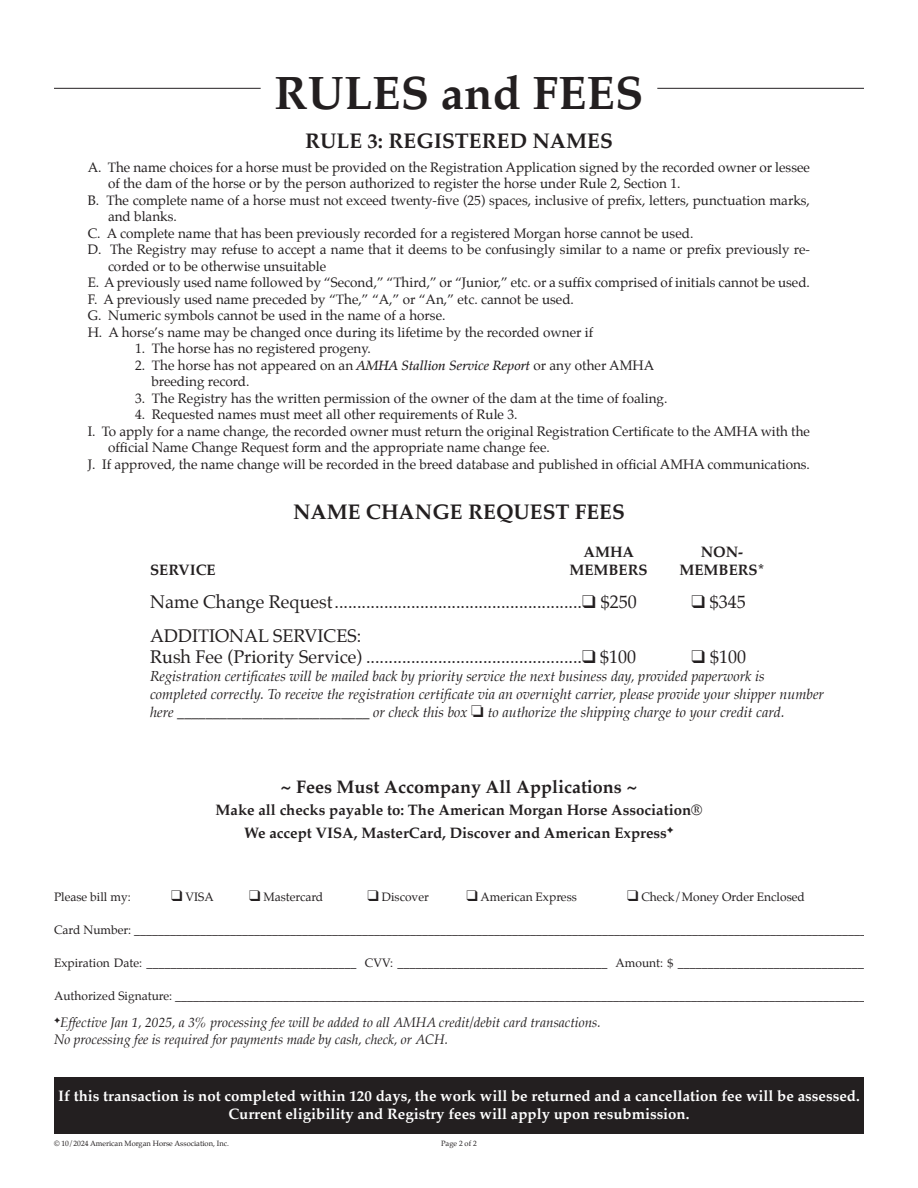
<style>
.page{position:relative;width:918px;height:1188px;background:#fff}
.page>*{position:absolute;margin:0;border:0;box-sizing:border-box;transform-origin:0 0}
.t1{font:700 46.5px "Palatino";color:#231f20}
.t2{font:700 21px "Palatino";color:#231f20}
.t3{font:18px/21.6px "Palatino";color:#231f20}
.t4{font:700 18px "Palatino";color:#231f20}
.t5{font:700 15px/18px "Palatino";color:#fff;text-align:center}
.t6{font:700 15px/22.5px "Palatino";color:#231f20;text-align:center}
.t7{font:italic 14.25px/18px "Palatino";color:#231f20}
.t8{font:13.5px/16.5px "Palatino";color:#231f20}
.t9{font:italic 13.5px/16.2px "Palatino";color:#231f20}
.t10{font:12px "Palatino";color:#231f20}
.t11{font:7.5px "Palatino";color:#231f20}
.s1{font-weight:500;font-style:italic}
</style>
<div class="page">
<div style="left:54px;top:1078px;width:810px;height:56px;background:#231f20"></div>
<hr style="left:657px;top:88px;width:207px;height:1px;background:#231f20">
<hr style="left:54px;top:88px;width:207px;height:1px;background:#231f20">
<h1 class="t1" style="left:274px;top:54px;width:371px">RULES and FEES</h1>
<h2 class="t2" style="left:305px;top:123px;width:309px">RULE 3: REGISTERED NAMES</h2>
<p class="t8" style="left:88px;top:159px;width:724px">A. The name choices for a horse must be provided on the Registration Application signed by the recorded owner or lessee</p>
<p class="t8" style="left:108px;top:176px;width:574px">of the dam of the horse or by the person authorized to register the horse under Rule 2, Section 1.</p>
<p class="t8" style="left:88px;top:192px;width:724px">B. The complete name of a horse must not exceed twenty-five (25) spaces, inclusive of prefix, letters, punctuation marks,</p>
<p class="t8" style="left:108px;top:209px;width:70px">and blanks.</p>
<p class="t8" style="left:88px;top:225px;width:607px">C. A complete name that has been previously recorded for a registered Morgan horse cannot be used.</p>
<p class="t8" style="left:88px;top:242px;width:724px">D. The Registry may refuse to accept a name that it deems to be confusingly similar to a name or prefix previously re-</p>
<p class="t8" style="left:108px;top:258px;width:220px">corded or to be otherwise unsuitable</p>
<p class="t8" style="left:88px;top:274px;width:724px">E. A previously used name followed by “Second,” “Third,” or “Junior,” etc. or a suffix comprised of initials cannot be used.</p>
<p class="t8" style="left:88px;top:291px;width:488px">F. A previously used name preceded by “The,” “A,” or “An,” etc. cannot be used.</p>
<p class="t8" style="left:88px;top:307px;width:359px">G. Numeric symbols cannot be used in the name of a horse.</p>
<p class="t8" style="left:88px;top:324px;width:507px">H. A horse’s name may be changed once during its lifetime by the recorded owner if</p>
<p class="t8" style="left:135px;top:340px;width:237px">1. The horse has no registered progeny.</p>
<p class="t8" style="left:151px;top:357px;width:504px;text-indent:-16px">2. The horse has not appeared on an <span class="s1">AMHA Stallion Service Report</span> or any other AMHA breeding record.</p>
<p class="t8" style="left:135px;top:390px;width:534px">3. The Registry has the written permission of the owner of the dam at the time of foaling.</p>
<p class="t8" style="left:135px;top:406px;width:384px">4. Requested names must meet all other requirements of Rule 3.</p>
<p class="t8" style="left:88px;top:423px;width:724px">I. To apply for a name change, the recorded owner must return the original Registration Certificate to the AMHA with the</p>
<p class="t8" style="left:108px;top:439px;width:443px">official Name Change Request form and the appropriate name change fee.</p>
<p class="t8" style="left:88px;top:456px;width:724px">J. If approved, the name change will be recorded in the breed database and published in official AMHA communications.</p>
<h2 class="t2" style="left:293px;top:494px;width:333px">NAME CHANGE REQUEST FEES</h2>
<p class="t6" style="left:569px;top:543px;width:80px;line-height:18px">AMHA<br>MEMBERS</p>
<p class="t6" style="left:701px;top:541px;width:44px">NON-</p>
<p class="t6" style="left:150px;top:559px;width:67px">SERVICE</p>
<p class="t6" style="left:680px;top:559px;width:86px">MEMBERS*</p>
<h3 class="t3" style="left:150px;top:591px;width:488px">Name Change Request.......................................................❑ $250</h3>
<h3 class="t3" style="left:692px;top:591px;width:56px">❑ $345</h3>
<h3 class="t3" style="left:150px;top:625px;width:488px">ADDITIONAL SERVICES:<br>Rush Fee (Priority Service) ................................................❑ $100</h3>
<h3 class="t3" style="left:692px;top:646px;width:56px">❑ $100</h3>
<p class="t7" style="left:150px;top:667px;width:676px">Registration certificates will be mailed back by priority service the next business day, provided paperwork is completed correctly. To receive the registration certificate via an overnight carrier, please provide your shipper number here ___________________________ or check this box □ to authorize the shipping charge to your credit card.</p>
<h3 class="t4" style="left:281px;top:771px;width:358px">~ Fees Must Accompany All Applications ~</h3>
<p class="t6" style="left:216px;top:799px;width:488px">Make all checks payable to: The American Morgan Horse Association®<br>We accept VISA, MasterCard, Discover and American Express</p>
<p class="t10" style="left:54px;top:887px;width:78px">Please bill my:</p>
<p class="t10" style="left:171px;top:887px;width:44px">❑ VISA</p>
<p class="t10" style="left:249px;top:887px;width:76px">❑ Mastercard</p>
<p class="t10" style="left:368px;top:887px;width:63px">❑ Discover</p>
<p class="t10" style="left:466px;top:887px;width:112px">❑ American Express</p>
<p class="t10" style="left:627px;top:887px;width:179px">❑ Check/Money Order Enclosed</p>
<p class="t10" style="left:54px;top:920px;width:820px">Card Number: ___________________________________________________________________________________________________________________________</p>
<p class="t10" style="left:54px;top:953px;width:829px">Expiration Date: ___________________________________ CVV: ___________________________________ Amount: $ __________________________________</p>
<p class="t10" style="left:54px;top:986px;width:825px">Authorized Signature: _____________________________________________________________________________________________________________________</p>
<p class="t9" style="left:54px;top:1015px;width:548px;text-indent:6px">Effective Jan 1, 2025, a 3% processing fee will be added to all AMHA credit/debit card transactions.<br>No processing fee is required for payments made by cash, check, or ACH.</p>
<p class="t5" style="left:58px;top:1087px;width:803px">If this transaction is not completed within 120 days, the work will be returned and a cancellation fee will be assessed.<br>Current eligibility and Registry fees will apply upon resubmission.</p>
<p class="t11" style="left:54px;top:1137px;width:176px">© 10/2024 American Morgan Horse Association, Inc.</p>
<p class="t11" style="left:441px;top:1137px;width:37px">Page 2 of 2</p>
</div>
